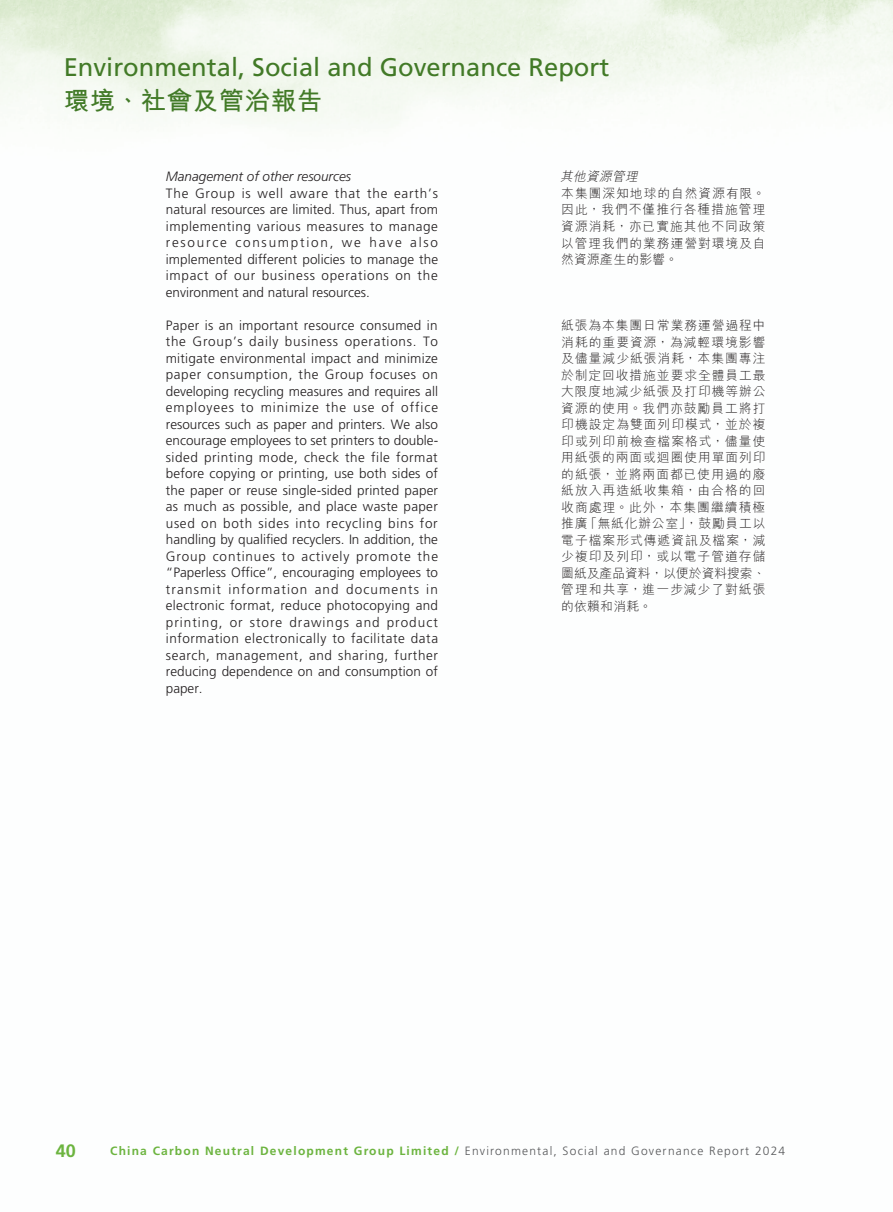
<style>
.page{position:relative;width:893px;height:1212px;background:#fff}
.page>*{position:absolute;margin:0;border:0;box-sizing:border-box;transform-origin:0 0}
.t1{font:25.5px "Frutiger LT Std";color:#427a27}
.t2{font:700 25.5px "M Hei HK";letter-spacing:.02em;color:#427a27}
.t3{font:700 18px "Frutiger LT Std";color:#6cb43f}
._00_txt_E{font:300 13.5px/16.5px "Frutiger LT Std";letter-spacing:.005em;color:#231f20;text-align:justify}
._04_H4_E{font:italic 300 13.5px "Frutiger LT Std";color:#231f20}
._000_txt_C{font:300 12.75px/16.5px "M Hei HK";letter-spacing:.08em;color:#231f20;text-align:justify}
._004_H4_C{font:italic 300 12.75px "M Hei HK";color:#231f20}
.t4{font:300 12px "Frutiger LT Std";letter-spacing:.1em;color:#57585a}
.s1{font-weight:700;color:#6cb43f}
</style>
<div class="page">
<h1 class="t1" style="left:64px;top:53px;width:547px">Environmental, Social and Governance Report</h1>
<h1 class="t2" style="left:64px;top:82px;width:260px">環境、社會及管治報告</h1>
<p class="_04_H4_E" style="left:166px;top:169px;width:187px">Management of other resources</p>
<p class="_00_txt_E" style="left:166px;top:185px;width:274px">The Group is well aware that the earth’s natural resources are limited. Thus, apart from implementing various measures to manage resource consumption, we have also implemented different policies to manage the impact of our business operations on the environment and natural resources.</p>
<p class="_00_txt_E" style="left:166px;top:317px;width:274px">Paper is an important resource consumed in the Group’s daily business operations. To mitigate environmental impact and minimize paper consumption, the Group focuses on developing recycling measures and requires all employees to minimize the use of office resources such as paper and printers. We also encourage employees to set printers to double&shy;sided printing mode, check the file format before copying or printing, use both sides of the paper or reuse single-sided printed paper as much as possible, and place waste paper used on both sides into recycling bins for handling by qualified recyclers. In addition, the Group continues to actively promote the “Paperless Office”, encouraging employees to transmit information and documents in electronic format, reduce photocopying and printing, or store drawings and product information electronically to facilitate data search, management, and sharing, further reducing dependence on and consumption of paper.</p>
<p class="_004_H4_C" style="left:560px;top:170px;width:82px">其他資源管理</p>
<p class="_000_txt_C" style="left:561px;top:185px;width:206px">本集團深知地球的自然資源有限。因此，我們不僅推行各種措施管理資源消耗，亦已實施其他不同政策以管理我們的業務運營對環境及自然資源產生的影響。</p>
<p class="_000_txt_C" style="left:561px;top:317px;width:206px">紙張為本集團日常業務運營過程中消耗的重要資源，為減輕環境影響及儘量減少紙張消耗，本集團專注於制定回收措施並要求全體員工最大限度地減少紙張及打印機等辦公資源的使用。我們亦鼓勵員工將打印機設定為雙面列印模式，並於複印或列印前檢查檔案格式，儘量使用紙張的兩面或迴圈使用單面列印的紙張，並將兩面都已使用過的廢紙放入再造紙收集箱，由合格的回收商處理。此外，本集團繼續積極推廣「無紙化辦公室」，鼓勵員工以電子檔案形式傳遞資訊及檔案，減少複印及列印，或以電子管道存儲圖紙及產品資料，以便於資料搜索、管理和共享，進一步減少了對紙張的依賴和消耗。</p>
<h2 class="t3" style="left:56px;top:1140px;width:22px">40</h2>
<p class="t4" style="left:110px;top:1144px;width:677px"><span class="s1">China Carbon Neutral Development Group Limited /</span> Environmental, Social and Governance Report 2024</p>
</div>
